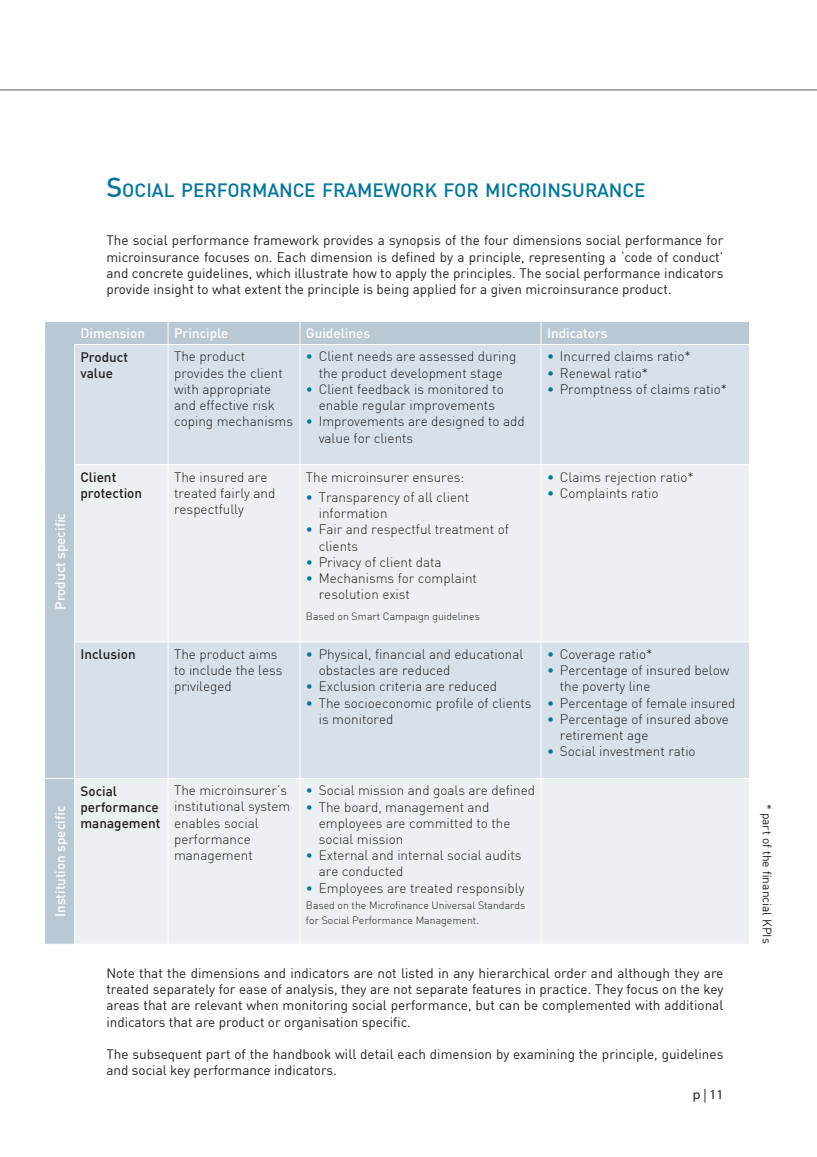
<style>
.page{position:relative;width:817px;height:1157px;background:#fff}
.page>*{position:absolute;margin:0;border:0;box-sizing:border-box;transform-origin:0 0}
.t1{font:500 18.9px "DIN";color:#007598}
.t2{font:300 13.5px/16.2px "DIN";color:#231f20}
.t3{font:13.5px/16.2px "DIN";color:#231f20;text-align:justify}
.t4{font:500 13.5px "DIN";color:#fff}
.t5{font:500 13.5px/16.2px "DIN";color:#231f20}
.t6{font:13.5px "Myriad Pro";color:#231f20}
.t7{font:12px "DIN";color:#231f20}
.t8{font:300 10.5px/14.4px "DIN";color:#231f20}
.s1{font-size:27px}
.s2{font-weight:400;color:#007598}
</style>
<div class="page">
<hr style="left:0;top:89px;width:816px;height:1px;background:#939598">
<div style="left:45px;top:322px;width:704px;height:622px;background:#b9c8d5"></div>
<div style="left:75px;top:345px;width:674px;height:119px;background:#d8e1e9"></div>
<svg style="left:75px;top:465px;width:674px;height:479px;background:#e5ebf0"></svg>
<svg style="left:168px;top:322px;width:1px;height:22px"></svg>
<svg style="left:299px;top:322px;width:1px;height:22px"></svg>
<svg style="left:540px;top:322px;width:1px;height:22px"></svg>
<hr style="left:74px;top:344px;width:94px;height:1px;background:#fff">
<hr style="left:74px;top:345px;width:1px;height:119px;background:#fff">
<hr style="left:168px;top:344px;width:132px;height:1px;background:#fff">
<hr style="left:168px;top:345px;width:1px;height:119px;background:#fff">
<hr style="left:300px;top:344px;width:241px;height:1px;background:#fff">
<hr style="left:299px;top:345px;width:1px;height:119px;background:#fff">
<hr style="left:541px;top:344px;width:208px;height:1px;background:#fff">
<hr style="left:540px;top:345px;width:1px;height:119px;background:#fff">
<hr style="left:74px;top:464px;width:94px;height:1px;background:#fff">
<hr style="left:74px;top:465px;width:1px;height:177px;background:#fff">
<hr style="left:168px;top:464px;width:132px;height:1px;background:#fff">
<hr style="left:168px;top:465px;width:1px;height:177px;background:#fff">
<hr style="left:300px;top:464px;width:241px;height:1px;background:#fff">
<hr style="left:299px;top:465px;width:1px;height:177px;background:#fff">
<hr style="left:541px;top:464px;width:208px;height:1px;background:#fff">
<hr style="left:540px;top:465px;width:1px;height:177px;background:#fff">
<hr style="left:74px;top:641px;width:94px;height:1px;background:#fff">
<hr style="left:74px;top:642px;width:1px;height:136px;background:#fff">
<hr style="left:168px;top:641px;width:132px;height:1px;background:#fff">
<hr style="left:168px;top:642px;width:1px;height:136px;background:#fff">
<hr style="left:300px;top:641px;width:241px;height:1px;background:#fff">
<hr style="left:299px;top:642px;width:1px;height:136px;background:#fff">
<hr style="left:541px;top:641px;width:208px;height:1px;background:#fff">
<hr style="left:540px;top:642px;width:1px;height:136px;background:#fff">
<hr style="left:44px;top:778px;width:30px;height:1px;background:#fff">
<hr style="left:74px;top:778px;width:94px;height:1px;background:#fff">
<hr style="left:74px;top:778px;width:1px;height:166px;background:#fff">
<hr style="left:168px;top:778px;width:132px;height:1px;background:#fff">
<hr style="left:168px;top:778px;width:1px;height:166px;background:#fff">
<hr style="left:300px;top:778px;width:241px;height:1px;background:#fff">
<hr style="left:299px;top:778px;width:1px;height:166px;background:#fff">
<hr style="left:541px;top:778px;width:208px;height:1px;background:#fff">
<hr style="left:540px;top:778px;width:1px;height:166px;background:#fff">
<p class="t4" style="left:52px;top:610px;width:98px;rotate:-90deg">Product specific</p>
<p class="t4" style="left:52px;top:917px;width:113px;rotate:-90deg">Institution specific</p>
<h1 class="t1" style="left:106px;top:178px;width:540px"><span class="s1">S</span>OCIAL PERFORMANCE FRAMEWORK FOR MICROINSURANCE</h1>
<p class="t3" style="left:106px;top:232px;width:618px">The social performance framework provides a synopsis of the four dimensions social performance for microinsurance focuses on. Each dimension is defined by a principle, representing a ‘code of conduct’ and concrete guidelines, which illustrate how to apply the principles. The social performance indicators provide insight to what extent the principle is being applied for a given microinsurance product.</p>
<p class="t4" style="left:80px;top:325px;width:66px">Dimension</p>
<p class="t4" style="left:174px;top:325px;width:56px">Principle</p>
<p class="t4" style="left:306px;top:325px;width:66px">Guidelines</p>
<p class="t4" style="left:547px;top:325px;width:62px">Indicators</p>
<p class="t5" style="left:80px;top:348px;width:49px">Product value</p>
<p class="t2" style="left:174px;top:348px;width:120px">The product provides the client with appropriate and effective risk coping mechanisms</p>
<p class="t2" style="left:306px;top:348px;width:212px;text-align:center"><span class="s2">•</span> C lient needs are assessed during the product development stage</p>
<p class="t2" style="left:306px;top:381px;width:199px;text-align:center"><span class="s2">•</span> C lient feedback is monitored to enable regular improvements</p>
<p class="t2" style="left:318px;top:413px;width:207px;text-indent:-13px"><span class="s2">•</span> I mprovements are designed to add value for clients</p>
<p class="t5" style="left:80px;top:468px;width:63px">Client protection</p>
<p class="t2" style="left:174px;top:468px;width:103px">The insured are treated fairly and respectfully</p>
<p class="t2" style="left:306px;top:468px;width:160px">The microinsurer ensures:</p>
<p class="t2" style="left:319px;top:489px;width:152px;text-indent:-13px"><span class="s2">•</span> Transparency of all client information</p>
<p class="t2" style="left:319px;top:521px;width:192px;text-indent:-13px"><span class="s2">•</span> Fair and respectful treatment of clients</p>
<p class="t2" style="left:306px;top:554px;width:137px"><span class="s2">•</span> Privacy of client data</p>
<p class="t2" style="left:319px;top:570px;width:160px;text-indent:-13px"><span class="s2">•</span> Mechanisms for complaint resolution exist</p>
<p class="t8" style="left:306px;top:608px;width:175px">Based on Smart Campaign guidelines</p>
<p class="t5" style="left:80px;top:645px;width:57px">Inclusion</p>
<p class="t2" style="left:174px;top:645px;width:110px">The product aims to include the less privileged</p>
<p class="t2" style="left:319px;top:646px;width:206px;text-indent:-13px"><span class="s2">•</span> Physical, financial and educational obstacles are reduced</p>
<p class="t2" style="left:306px;top:678px;width:192px"><span class="s2">•</span> Exclusion criteria are reduced</p>
<p class="t2" style="left:319px;top:694px;width:214px;text-indent:-13px"><span class="s2">•</span> The socioeconomic profile of clients is monitored</p>
<p class="t5" style="left:80px;top:782px;width:81px">Social performance management</p>
<p class="t2" style="left:174px;top:782px;width:118px">The microinsurer’s institutional system enables social performance management</p>
<p class="t2" style="left:306px;top:782px;width:230px"><span class="s2">•</span> Social mission and goals are defined</p>
<p class="t2" style="left:319px;top:798px;width:193px;text-indent:-13px"><span class="s2">•</span> The board, management and employees are committed to the social mission</p>
<p class="t2" style="left:319px;top:847px;width:204px;text-indent:-13px"><span class="s2">•</span> External and internal social audits are conducted</p>
<p class="t2" style="left:306px;top:879px;width:220px"><span class="s2">•</span> Employees are treated responsibly</p>
<p class="t8" style="left:306px;top:898px;width:221px">Based on the Microfinance Universal Standards for Social Performance Management.</p>
<p class="t2" style="left:547px;top:348px;width:145px"><span class="s2">•</span> I ncurred claims ratio*</p>
<p class="t2" style="left:547px;top:364px;width:102px"><span class="s2">•</span> Renewal ratio*</p>
<p class="t2" style="left:547px;top:381px;width:182px"><span class="s2">•</span> Promptness of claims ratio*</p>
<p class="t2" style="left:547px;top:468px;width:148px"><span class="s2">•</span> Claims rejection ratio*</p>
<p class="t2" style="left:547px;top:485px;width:113px"><span class="s2">•</span> Complaints ratio</p>
<p class="t2" style="left:547px;top:646px;width:107px"><span class="s2">•</span> Coverage ratio*</p>
<p class="t2" style="left:559px;top:662px;width:171px;text-indent:-13px"><span class="s2">•</span> Percentage of insured below the poverty line</p>
<p class="t2" style="left:547px;top:694px;width:190px"><span class="s2">•</span> Percentage of female insured</p>
<p class="t2" style="left:559px;top:710px;width:170px;text-indent:-13px"><span class="s2">•</span> Percentage of insured above retirement age</p>
<p class="t2" style="left:547px;top:743px;width:150px"><span class="s2">•</span> Social investment ratio</p>
<p class="t3" style="left:106px;top:964px;width:618px">Note that the dimensions and indicators are not listed in any hierarchical order and although they are treated separately for ease of analysis, they are not separate features in practice. They focus on the key areas that are relevant when monitoring social performance, but can be complemented with additional indicators that are product or organisation specific.</p>
<p class="t3" style="left:106px;top:1045px;width:618px">The subsequent part of the handbook will detail each dimension by examining the principle, guidelines and social key performance indicators.</p>
<p class="t6" style="left:692px;top:1086px;width:32px">p | 11</p>
<p class="t7" style="left:774px;top:804px;width:141px;rotate:90deg">* part of the financial KPIs</p>
</div>
